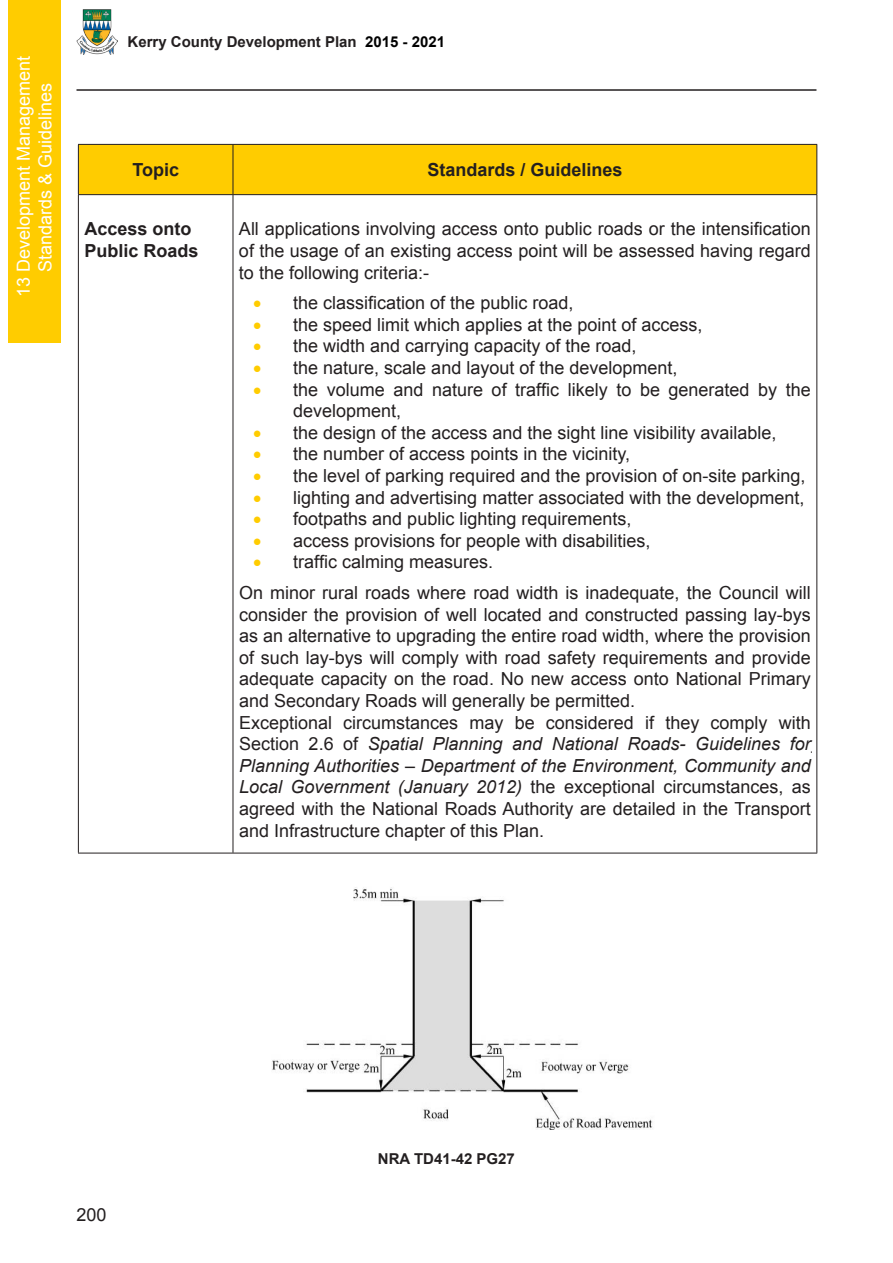
<style>
.page{position:relative;width:893px;height:1263px;background:#fff}
.page>*{position:absolute;margin:0;border:0;box-sizing:border-box;transform-origin:0 0}
.t1{font:18px/21.6px "Arial";color:#231f20}
.t2{font:700 18px/21.6px "Arial";color:#231f20}
.t3{font:18px/21.6px "Arial";color:#fff;text-align:center}
.t4{font:700 15px "Arial";color:#231f20}
.s1{color:#000}
.s2{color:#fc0}
.s3{font-style:italic}
</style>
<div class="page">
<img style="left:77px;top:10px;width:40px;height:44px">
<hr style="left:76px;top:89px;width:740px;height:2px;background:#231f20">
<div style="left:8px;top:0;width:52px;height:342px;background:#fc0"></div>
<div style="left:79px;top:145px;width:737px;height:49px;background:#fc0"></div>
<hr style="left:816px;top:145px;width:1px;height:49px;background:#231f20">
<hr style="left:816px;top:195px;width:1px;height:658px;background:#231f20">
<hr style="left:233px;top:194px;width:584px;height:1px;background:#231f20">
<hr style="left:233px;top:853px;width:584px;height:1px;background:#231f20">
<hr style="left:78px;top:145px;width:1px;height:49px;background:#231f20">
<hr style="left:78px;top:195px;width:1px;height:658px;background:#231f20">
<hr style="left:233px;top:145px;width:1px;height:49px;background:#231f20">
<hr style="left:233px;top:195px;width:1px;height:658px;background:#231f20">
<hr style="left:78px;top:194px;width:155px;height:1px;background:#231f20">
<hr style="left:78px;top:853px;width:155px;height:1px;background:#231f20">
<hr style="left:78px;top:144px;width:155px;height:1px;background:#231f20">
<hr style="left:233px;top:144px;width:584px;height:1px;background:#231f20">
<img style="left:272px;top:887px;width:381px;height:242px">
<p class="t3" style="left:13px;top:297px;width:243px;rotate:-90deg">13 Development Management<br>Standards &amp; Guidelines</p>
<p class="t4" style="left:128px;top:32px;width:319px">Kerry County Development Plan <span class="s1">2015 - 2021</span></p>
<p class="t2" style="left:132px;top:160px;width:48px">Topic</p>
<p class="t2" style="left:427px;top:160px;width:197px">Standards / Guidelines</p>
<p class="t2" style="left:84px;top:219px;width:116px">Access onto<br>Public Roads</p>
<p class="t1" style="left:239px;top:218px;width:573px;text-align:justify">All applications involving access onto public roads or the intensification of the usage of an existing access point will be assessed having regard to the following criteria:-</p>
<p class="t1" style="left:253px;top:292px;width:322px"><span class="s2">•</span> the classification of the public road,</p>
<p class="t1" style="left:253px;top:314px;width:451px"><span class="s2">•</span> the speed limit which applies at the point of access,</p>
<p class="t1" style="left:253px;top:335px;width:385px"><span class="s2">•</span> the width and carrying capacity of the road,</p>
<p class="t1" style="left:253px;top:357px;width:426px"><span class="s2">•</span> the nature, scale and layout of the development,</p>
<p class="t1" style="left:293px;top:379px;width:519px;text-indent:-40px"><span class="s2">•</span> the volume and nature of traffic likely to be generated by the development,</p>
<p class="t1" style="left:253px;top:422px;width:525px"><span class="s2">•</span> the design of the access and the sight line visibility available,</p>
<p class="t1" style="left:253px;top:443px;width:378px"><span class="s2">•</span> the number of access points in the vicinity,</p>
<p class="t1" style="left:253px;top:465px;width:554px"><span class="s2">•</span> the level of parking required and the provision of on-site parking,</p>
<p class="t1" style="left:253px;top:487px;width:553px"><span class="s2">•</span> lighting and advertising matter associated with the development,</p>
<p class="t1" style="left:253px;top:508px;width:380px"><span class="s2">•</span> footpaths and public lighting requirements,</p>
<p class="t1" style="left:253px;top:530px;width:399px"><span class="s2">•</span> access provisions for people with disabilities,</p>
<p class="t1" style="left:239px;top:547px;width:573px;line-height:30.6px;text-indent:14px"><span class="s2">•</span> traffic calming measures.<br>On minor rural roads where road width is inadequate, the Council will</p>
<p class="t1" style="left:239px;top:604px;width:573px">consider the provision of well located and constructed passing lay-bys as an alternative to upgrading the entire road width, where the provision of such lay-bys will comply with road safety requirements and provide adequate capacity on the road. No new access onto National Primary and Secondary Roads will generally be permitted.<br>Exceptional circumstances may be considered if they comply with Section 2.6 of <span class="s3">Spatial Planning and National Roads- Guidelines for Planning Authorities – Department of the Environment, Community and Local Government (January 2012)</span> the exceptional circumstances, as agreed with the National Roads Authority are detailed in the Transport and Infrastructure chapter of this Plan.</p>
<p class="t1" style="left:76px;top:1204px;width:32px">200</p>
<p class="t4" style="left:378px;top:1149px;width:138px">NRA TD41-42 PG27</p>
</div>
